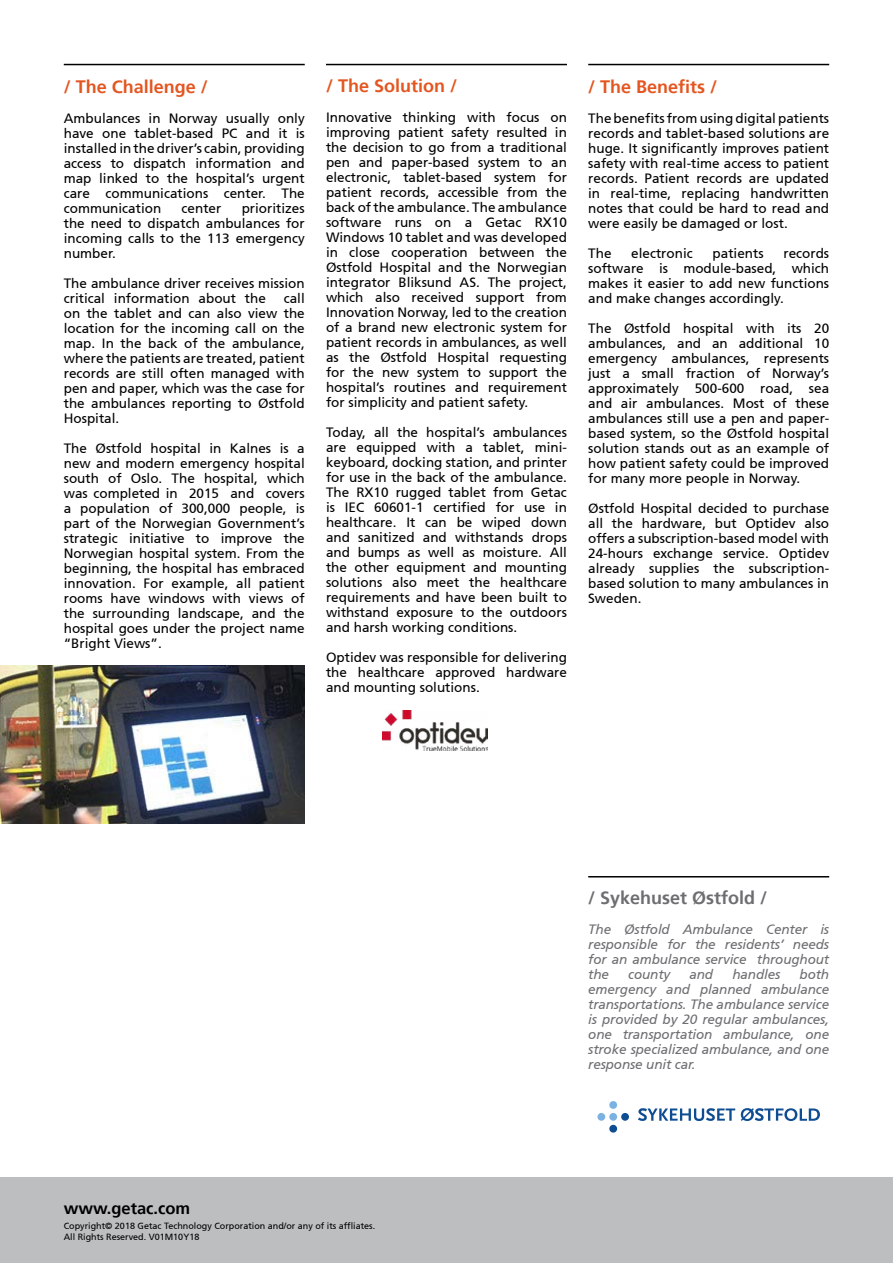
<style>
.page{position:relative;width:893px;height:1263px;background:#fff}
.page>*{position:absolute;margin:0;border:0;box-sizing:border-box;transform-origin:0 0}
.t1{font:700 18px "Frutiger 65";color:#e45620}
.t2{font:700 18px "Frutiger 65";color:#6d6e71}
.t3{font:700 16.5px "Frutiger 65";color:#000}
.t4{font:13.5px/15px "Frutiger 55 Roman";color:#000;text-align:justify}
.t5{font:italic 13.5px/15px "Frutiger 56";letter-spacing:-.01em;color:#6d6e71;text-align:justify}
.t6{font:9px/10.8px "Frutiger 55 Roman";color:#000}
</style>
<div class="page">
<hr style="left:64px;top:64px;width:241px;height:1px;background:#000">
<hr style="left:326px;top:64px;width:241px;height:1px;background:#000">
<hr style="left:588px;top:64px;width:241px;height:1px;background:#000">
<hr style="left:588px;top:876px;width:241px;height:1px;background:#000">
<div style="left:0;top:1178px;width:893px;height:85px;background:#bcbec0"></div>
<img style="left:0;top:665px;width:305px;height:158px">
<div style="left:609px;top:1101px;width:8px;height:8px;background:#7bb2e1;border-radius:50%"></div>
<div style="left:609px;top:1113px;width:8px;height:8px;background:#7bb2e1;border-radius:50%"></div>
<div style="left:597px;top:1113px;width:8px;height:8px;background:#7bb2e1;border-radius:50%"></div>
<div style="left:621px;top:1113px;width:8px;height:8px;background:#0f4d92;border-radius:50%"></div>
<div style="left:609px;top:1125px;width:8px;height:7px;background:#0f4d92;border-radius:50%"></div>
<svg style="left:638px;top:1108px;width:97px;height:13px"></svg>
<svg style="left:741px;top:1108px;width:79px;height:13px"></svg>
<img style="left:383px;top:710px;width:104px;height:40px">
<h1 class="t1" style="left:64px;top:76px;width:146px">/ The Challenge /</h1>
<p class="t4" style="left:64px;top:111px;width:242px">Ambulances in Norway usually only have one tablet-based PC and it is installed in the driver’s cabin, providing access to dispatch information and map linked to the hospital’s urgent care communications center. The communication</p>
<p class="t4" style="left:64px;top:200px;width:242px;text-indent:178px">prioritizes the need to dispatch ambulances for incoming calls to the 113 emergency number.</p>
<p class="t4" style="left:64px;top:275px;width:242px">The ambulance driver receives mission critical information about the</p>
<p class="t4" style="left:182px;top:200px;width:41px">center</p>
<p class="t4" style="left:64px;top:290px;width:242px;text-indent:220px">call on the tablet and can also view the location for the incoming call on the map. In the back of the ambulance, where the patients are treated, patient records are still often managed with pen and paper, which was the case for the ambulances reporting to Østfold Hospital.</p>
<p class="t4" style="left:64px;top:440px;width:242px">The Østfold hospital in Kalnes is a new and modern emergency hospital south of Oslo. The hospital, which was completed in 2015 and covers a population of 300,000 people, is part of the Norwegian Government’s strategic initiative to improve the Norwegian hospital system. From the beginning, the hospital has embraced innovation. For example, all patient rooms have windows with views of the surrounding landscape, and the hospital goes under the project name “Bright Views”.</p>
<h1 class="t1" style="left:326px;top:75px;width:133px">/ The Solution /</h1>
<p class="t4" style="left:326px;top:110px;width:242px">Innovative thinking with focus on improving patient safety resulted in the decision to go from a traditional pen and paper-based system to an electronic, tablet-based system for patient records, accessible from the back of the ambulance. The ambulance software runs on a Getac RX10<br>Windows 10 tablet and was developed in close cooperation between the Østfold Hospital and the Norwegian integrator Bliksund AS. The project, which also received support from Innovation Norway, led to the creation of a brand new electronic system for patient records in ambulances, as well as the Østfold Hospital requesting for the new system to support the hospital’s routines and requirement for simplicity and patient safety.</p>
<p class="t4" style="left:326px;top:425px;width:242px">Today, all the hospital’s ambulances are equipped with a tablet, mini&shy;keyboard, docking station, and printer for use in the back of the ambulance.<br>The RX10 rugged tablet from Getac is IEC 60601-1 certified for use in healthcare. It can be wiped down and sanitized and withstands drops and bumps as well as moisture. All the other equipment and mounting solutions also meet the healthcare requirements and have been built to withstand exposure to the outdoors and harsh working conditions.</p>
<p class="t4" style="left:326px;top:650px;width:242px">Optidev was responsible for delivering the healthcare approved hardware and mounting solutions.</p>
<h1 class="t1" style="left:588px;top:76px;width:131px">/ The Benefits /</h1>
<p class="t4" style="left:588px;top:111px;width:242px">The benefits from using digital patients records and tablet-based solutions are huge. It significantly improves patient safety with real-time access to patient records. Patient records are updated in real-time, replacing handwritten notes that could be hard to read and were easily be damaged or lost.</p>
<p class="t4" style="left:588px;top:245px;width:25px">The</p>
<p class="t4" style="left:631px;top:245px;width:63px">electronic</p>
<p class="t4" style="left:713px;top:245px;width:53px">patients</p>
<p class="t4" style="left:588px;top:245px;width:242px;text-indent:195px">records software is module-based, which makes it easier to add new functions and make changes accordingly.</p>
<p class="t4" style="left:588px;top:320px;width:242px">The Østfold hospital with its 20 ambulances, and an additional 10 emergency ambulances, represents just a small fraction of Norway’s approximately 500-600 road, sea and air ambulances. Most of these ambulances still use a pen and paper&shy;based system, so the Østfold hospital solution stands out as an example of how patient safety could be improved for many more people in Norway.</p>
<p class="t4" style="left:588px;top:500px;width:242px">Østfold Hospital decided to purchase all the hardware, but Optidev also offers a subscription-based model with 24-hours exchange service. Optidev already supplies the subscription&shy;based solution to many ambulances in Sweden.</p>
<p class="t3" style="left:64px;top:1198px;width:128px">www.getac.com</p>
<p class="t6" style="left:64px;top:1220px;width:313px">Copyright© 2018 Getac Technology Corporation and/or any of its affliates.<br>All Rights Reserved. V01M10Y18</p>
<h1 class="t2" style="left:588px;top:887px;width:181px">/ Sykehuset Østfold /</h1>
<p class="t5" style="left:588px;top:921px;width:242px">The Østfold Ambulance Center is responsible for the residents’ needs for an ambulance service throughout the</p>
<p class="t5" style="left:588px;top:966px;width:242px;text-indent:211px">both emergency and planned ambulance transportations. The ambulance service is provided by 20 regular ambulances, one transportation ambulance, one stroke specialized ambulance, and one response unit car.</p>
<p class="t5" style="left:628px;top:966px;width:44px">county</p>
<p class="t5" style="left:689px;top:966px;width:25px">and</p>
<p class="t5" style="left:732px;top:966px;width:49px">handles</p>
</div>
